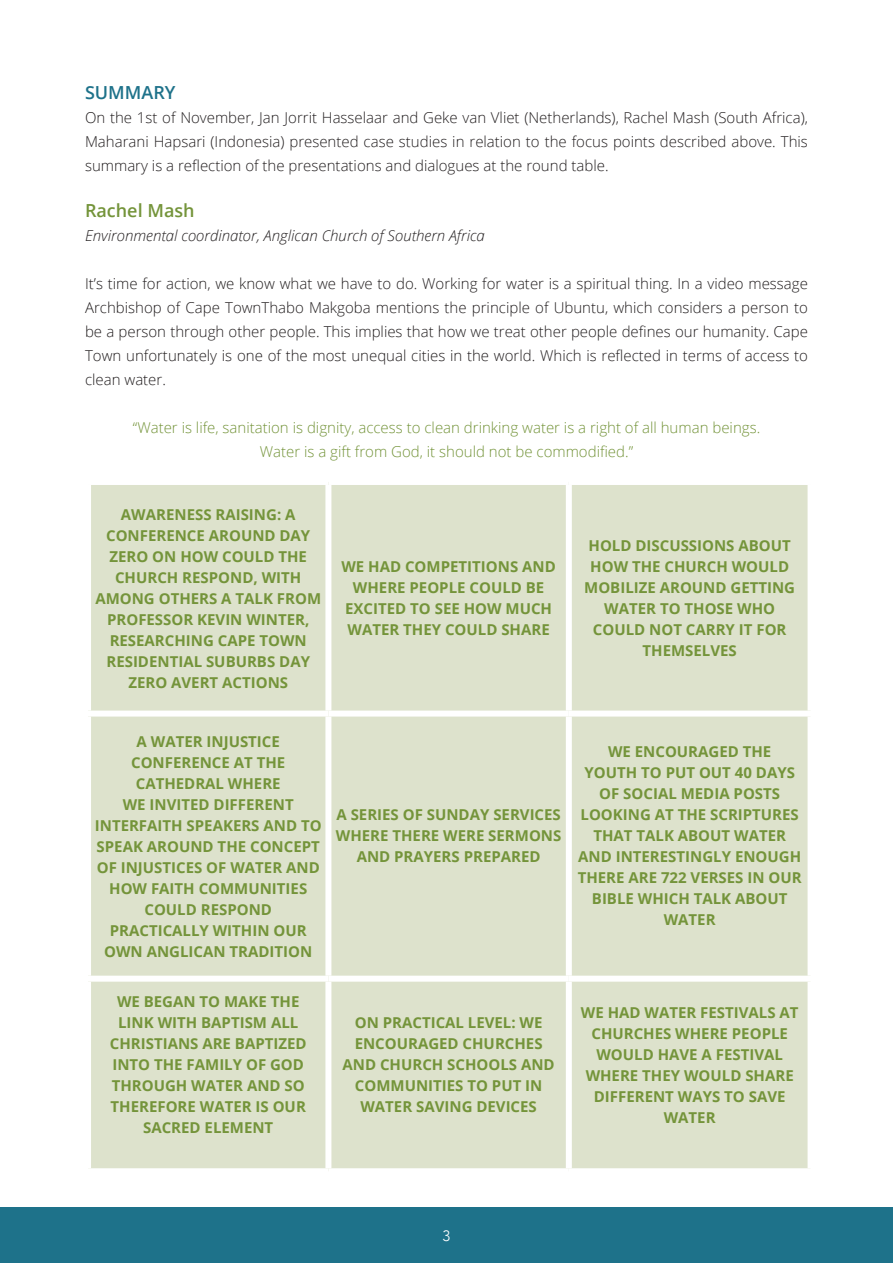
<style>
.page{position:relative;width:893px;height:1263px;background:#fff}
.page>*{position:absolute;margin:0;border:0;box-sizing:border-box;transform-origin:0 0}
.t1{font:600 18px "Open Sans";color:#74943a}
.t2{font:600 18px "Open Sans";color:#1e728a}
.t3{font:700 15px/21px "Open Sans";color:#74943a;text-align:center}
.t4{font:300 15px/24px "Open Sans";color:#231f20;text-align:justify}
.t5{font:300 15px/24px "Open Sans";color:#74943a;text-align:center}
.t6{font:italic 300 15px "Open Sans";color:#231f20}
.t7{font:300 15px "Avenir";color:#fff}
</style>
<div class="page">
<div style="left:0;top:1208px;width:893px;height:55px;background:#1e728a"></div>
<div style="left:91px;top:485px;width:716px;height:683px;background:#dde2cc"></div>
<div style="left:325px;top:716px;width:6px;height:260px;background:#fff"></div>
<div style="left:566px;top:716px;width:6px;height:260px;background:#fff"></div>
<div style="left:85px;top:976px;width:243px;height:6px;background:#fff"></div>
<div style="left:328px;top:976px;width:241px;height:6px;background:#fff"></div>
<div style="left:325px;top:982px;width:6px;height:186px;background:#fff"></div>
<div style="left:569px;top:976px;width:244px;height:6px;background:#fff"></div>
<div style="left:566px;top:982px;width:6px;height:186px;background:#fff"></div>
<div style="left:85px;top:710px;width:243px;height:6px;background:#fff"></div>
<div style="left:325px;top:485px;width:6px;height:225px;background:#fff"></div>
<div style="left:328px;top:710px;width:241px;height:6px;background:#fff"></div>
<div style="left:566px;top:485px;width:6px;height:225px;background:#fff"></div>
<div style="left:569px;top:710px;width:244px;height:6px;background:#fff"></div>
<p class="t2" style="left:85px;top:85px;width:92px">SUMMARY</p>
<p class="t4" style="left:85px;top:107px;width:724px">On the 1st of November, Jan Jorrit Hasselaar and Geke van Vliet (Netherlands), Rachel Mash (South Africa), Maharani Hapsari (Indonesia) presented case studies in relation to the focus points described above. This summary is a reflection of the presentations and dialogues at the round table.</p>
<p class="t1" style="left:85px;top:204px;width:111px">Rachel Mash</p>
<p class="t6" style="left:85px;top:226px;width:401px">Environmental coordinator, Anglican Church of Southern Africa</p>
<p class="t4" style="left:85px;top:273px;width:724px">It’s time for action, we know what we have to do. Working for water is a spiritual thing. In a video message Archbishop of Cape TownThabo Makgoba mentions the principle of Ubuntu, which considers a person to be a person through other people. This implies that how we treat other people defines our humanity. Cape Town unfortunately is one of the most unequal cities in the world. Which is reflected in terms of access to clean water.</p>
<p class="t5" style="left:133px;top:417px;width:629px">“Water is life, sanitation is dignity, access to clean drinking water is a right of all human beings.<br>Water is a gift from God, it should not be commodified.”</p>
<p class="t3" style="left:95px;top:505px;width:227px">AWARENESS RAISING: A<br>CONFERENCE AROUND DAY<br>ZERO ON HOW COULD THE<br>CHURCH RESPOND, WITH<br>AMONG OTHERS A TALK FROM<br>PROFESSOR KEVIN WINTER,<br>RESEARCHING CAPE TOWN<br>RESIDENTIAL SUBURBS DAY<br>ZERO AVERT ACTIONS</p>
<p class="t3" style="left:341px;top:558px;width:216px">WE HAD COMPETITIONS AND<br>WHERE PEOPLE COULD BE<br>EXCITED TO SEE HOW MUCH<br>WATER THEY COULD SHARE</p>
<p class="t3" style="left:584px;top:537px;width:212px">HOLD DISCUSSIONS ABOUT<br>HOW THE CHURCH WOULD<br>MOBILIZE AROUND GETTING<br>WATER TO THOSE WHO<br>COULD NOT CARRY IT FOR<br>THEMSELVES</p>
<p class="t3" style="left:95px;top:732px;width:228px">A WATER INJUSTICE<br>CONFERENCE AT THE<br>CATHEDRAL WHERE<br>WE INVITED DIFFERENT<br>INTERFAITH SPEAKERS AND TO<br>SPEAK AROUND THE CONCEPT<br>OF INJUSTICES OF WATER AND<br>HOW FAITH COMMUNITIES<br>COULD RESPOND<br>PRACTICALLY WITHIN OUR<br>OWN ANGLICAN TRADITION</p>
<p class="t3" style="left:336px;top:806px;width:227px">A SERIES OF SUNDAY SERVICES<br>WHERE THERE WERE SERMONS<br>AND PRAYERS PREPARED</p>
<p class="t3" style="left:578px;top:743px;width:226px">WE ENCOURAGED THE<br>YOUTH TO PUT OUT 40 DAYS<br>OF SOCIAL MEDIA POSTS<br>LOOKING AT THE SCRIPTURES<br>THAT TALK ABOUT WATER<br>AND INTERESTINGLY ENOUGH<br>THERE ARE 722 VERSES IN OUR<br>BIBLE WHICH TALK ABOUT<br>WATER</p>
<p class="t3" style="left:110px;top:993px;width:198px">WE BEGAN TO MAKE THE<br>LINK WITH BAPTISM ALL<br>CHRISTIANS ARE BAPTIZED<br>INTO THE FAMILY OF GOD<br>THROUGH WATER AND SO<br>THEREFORE WATER IS OUR<br>SACRED ELEMENT</p>
<p class="t3" style="left:343px;top:1014px;width:214px">ON PRACTICAL LEVEL: WE<br>ENCOURAGED CHURCHES<br>AND CHURCH SCHOOLS AND<br>COMMUNITIES TO PUT IN<br>WATER SAVING DEVICES</p>
<p class="t3" style="left:581px;top:1003px;width:219px">WE HAD WATER FESTIVALS AT<br>CHURCHES WHERE PEOPLE<br>WOULD HAVE A FESTIVAL<br>WHERE THEY WOULD SHARE<br>DIFFERENT WAYS TO SAVE<br>WATER</p>
<p class="t7" style="left:443px;top:1227px;width:9px">3</p>
</div>
